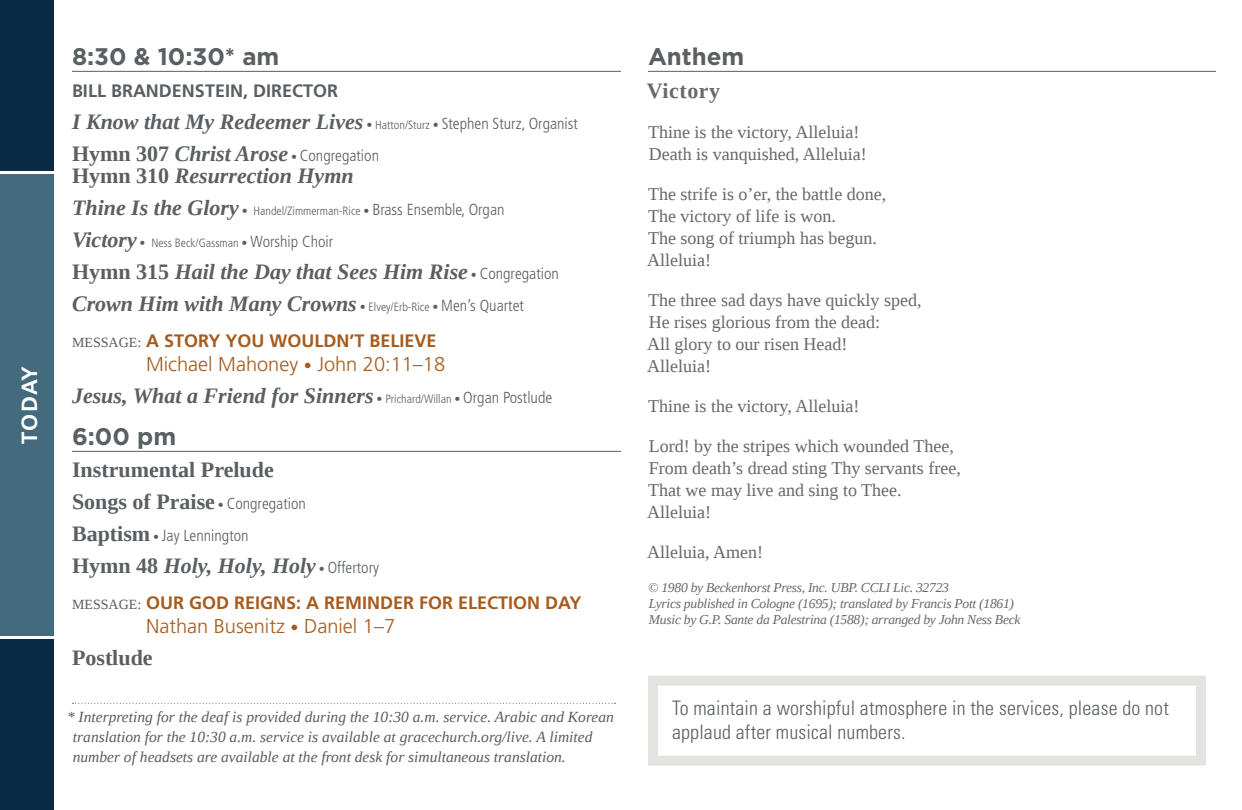
<style>
.page{position:relative;width:1242px;height:810px;background:#fff}
.page>*{position:absolute;margin:0;border:0;box-sizing:border-box;transform-origin:0 0}
.t1{font:700 24px "Gotham";color:#595f62}
.t2{font:italic 700 22px/32px "Tinos";color:#595f62}
.t3{font:700 22px/32px "Tinos";color:#595f62}
.t4{font:700 22px "Tinos";letter-spacing:.025em;color:#666a6d}
.t5{font:700 22px "Frutiger";letter-spacing:.05em;color:#fff}
.t6{font:300 condensed 20px/24px "Univers";letter-spacing:.01em;color:#595f62}
.t7{font:300 20px "Frutiger";color:#a75b1d}
.t8{font:18px/22px "Tinos";color:#666a6d}
.t9{font:700 18px "Frutiger";color:#a75b1d}
.t10{font:700 18px "Frutiger";color:#595f62}
.t11{font:300 condensed 16px "Frutiger";color:#595f62}
.t12{font:italic 15.6px/20px "Tinos";color:#595f62}
.t13{font:italic 13.6px/16px "Tinos";letter-spacing:-.02em;color:#666a6d}
.t14{font:300 condensed 12px "Frutiger";color:#595f62}
.s1{font-family:"Frutiger";font-weight:300;font-style:normal;font-stretch:condensed;font-size:12px}
.s2{font-family:"Frutiger";font-weight:300;font-style:normal;font-stretch:condensed;font-size:16px}
.s3{font-family:"Tinos";font-weight:700;font-stretch:normal;font-size:22px}
.s4{font-family:"Tinos";font-weight:700;font-style:italic;font-stretch:normal;font-size:22px}
.s5{font-size:12px}
.s6{font-style:normal}
.s7{font-size:16px}
.s8{font-family:"Tinos";font-weight:400;font-size:14px;color:#595f62}
.s9{font-family:"Frutiger";font-weight:300;font-stretch:condensed;font-size:12px}
.s10{font-family:"Frutiger";font-weight:300;font-stretch:condensed;font-size:16px}
</style>
<div class="page">
<div style="left:0;top:174px;width:54px;height:462px;background:#446a7e"></div>
<div style="left:0;top:0;width:54px;height:171px;background:#0a2a44"></div>
<div style="left:0;top:639px;width:54px;height:171px;background:#0a2a44"></div>
<hr style="left:72px;top:71px;width:549px;height:1px;background:#595f62">
<hr style="left:72px;top:451px;width:549px;height:1px;background:#595f62">
<svg style="left:72px;top:703px;width:543px;height:1px"></svg>
<hr style="left:648px;top:71px;width:568px;height:1px;background:#595f62">
<div style="left:648px;top:676px;width:558px;height:90px;border:10px solid #e5e3e0"></div>
<p class="t5" style="left:17px;top:444px;width:80px;rotate:-90deg">TODAY</p>
<h1 class="t1" style="left:72px;top:42px;width:209px">8:30 &amp; 10:30* am</h1>
<p class="t10" style="left:72px;top:80px;width:268px">BILL BRANDENSTEIN, DIRECTOR</p>
<p class="t2" style="left:72px;top:106px;width:507px">I Know that My Redeemer Lives <span class="s1">• Hatton/Sturz •</span> <span class="s2">Stephen Sturz, Organist</span></p>
<p class="t11" style="left:72px;top:146px;width:309px"><span class="s3">Hymn 307</span> <span class="s4">Christ Arose</span> <span class="s5">•</span> Congregation</p>
<p class="t2" style="left:72px;top:160px;width:283px"><span class="s6">Hymn 310</span> Resurrection Hymn</p>
<p class="t14" style="left:72px;top:204px;width:434px"><span class="s4">Thine Is the Glory</span> • Handel/Zimmerman-Rice • <span class="s7">Brass Ensemble, Organ</span></p>
<p class="t14" style="left:72px;top:236px;width:263px"><span class="s4">Victory</span> • Ness Beck/Gassman • <span class="s7">Worship Choir</span></p>
<p class="t2" style="left:72px;top:256px;width:488px"><span class="s6">Hymn 315</span> Hail the Day that Sees Him Rise <span class="s1">•</span> <span class="s2">Congregation<br></span>Crown Him with Many Crowns <span class="s1">• Elvey/Erb-Rice •</span> <span class="s2">Men’s Quartet</span></p>
<p class="t9" style="left:72px;top:330px;width:366px"><span class="s8">MESSAGE:</span> A STORY YOU WOULDN’T BELIEVE</p>
<p class="t7" style="left:146px;top:353px;width:301px">Michael Mahoney <span class="s7">•</span> John 20:11–18</p>
<p class="t2" style="left:72px;top:380px;width:482px">Jesus, What a Friend for Sinners <span class="s1">• Prichard/Willan •</span> <span class="s2">Organ Postlude</span></p>
<h1 class="t1" style="left:72px;top:422px;width:106px">6:00 pm</h1>
<p class="t3" style="left:72px;top:454px;width:235px">Instrumental Prelude<br>Songs of Praise <span class="s9">•</span> <span class="s10">Congregation</span></p>
<p class="t11" style="left:72px;top:526px;width:178px"><span class="s3">Baptism</span> <span class="s5">•</span> Jay Lennington</p>
<p class="t2" style="left:72px;top:550px;width:309px"><span class="s6">Hymn 48</span> Holy, Holy, Holy <span class="s1">•</span> <span class="s2">Offertory</span></p>
<p class="t9" style="left:72px;top:592px;width:511px"><span class="s8">MESSAGE:</span> OUR GOD REIGNS: A REMINDER FOR ELECTION DAY</p>
<p class="t7" style="left:146px;top:615px;width:251px">Nathan Busenitz <span class="s7">•</span> Daniel 1–7</p>
<p class="t3" style="left:72px;top:642px;width:82px">Postlude</p>
<p class="t12" style="left:73px;top:707px;width:543px;text-indent:-6px">* Interpreting for the deaf is provided during the 10:30 a.m. service. Arabic and Korean translation for the 10:30 a.m. service is available at gracechurch.org/live. A limited number of headsets are available at the front desk for simultaneous translation.</p>
<h1 class="t1" style="left:648px;top:42px;width:98px">Anthem</h1>
<p class="t4" style="left:647px;top:79px;width:75px">Victory</p>
<p class="t8" style="left:648px;top:121px;width:220px">Thine is the victory, Alleluia!<br>Death is vanquished, Alleluia!</p>
<p class="t8" style="left:647px;top:183px;width:241px">The strife is o’er, the battle done,<br>The victory of life is won.<br>The song of triumph has begun.<br>Alleluia!</p>
<p class="t8" style="left:647px;top:289px;width:276px">The three sad days have quickly sped,<br>He rises glorious from the dead:<br>All glory to our risen Head!<br>Alleluia!</p>
<p class="t8" style="left:648px;top:395px;width:213px">Thine is the victory, Alleluia!</p>
<p class="t8" style="left:647px;top:435px;width:315px">Lord! by the stripes which wounded Thee,<br>From death’s dread sting Thy servants free,<br>That we may live and sing to Thee.<br>Alleluia!</p>
<p class="t8" style="left:647px;top:541px;width:117px">Alleluia, Amen!</p>
<p class="t13" style="left:648px;top:579px;width:374px">© 1980 by Beckenhorst Press, Inc. UBP. CCLI Lic. 32723<br>Lyrics published in Cologne (1695); translated by Francis Pott (1861)<br>Music by G.P. Sante da Palestrina (1588); arranged by John Ness Beck</p>
<p class="t6" style="left:672px;top:696px;width:498px">To maintain a worshipful atmosphere in the services, please do not applaud after musical numbers.</p>
</div>
